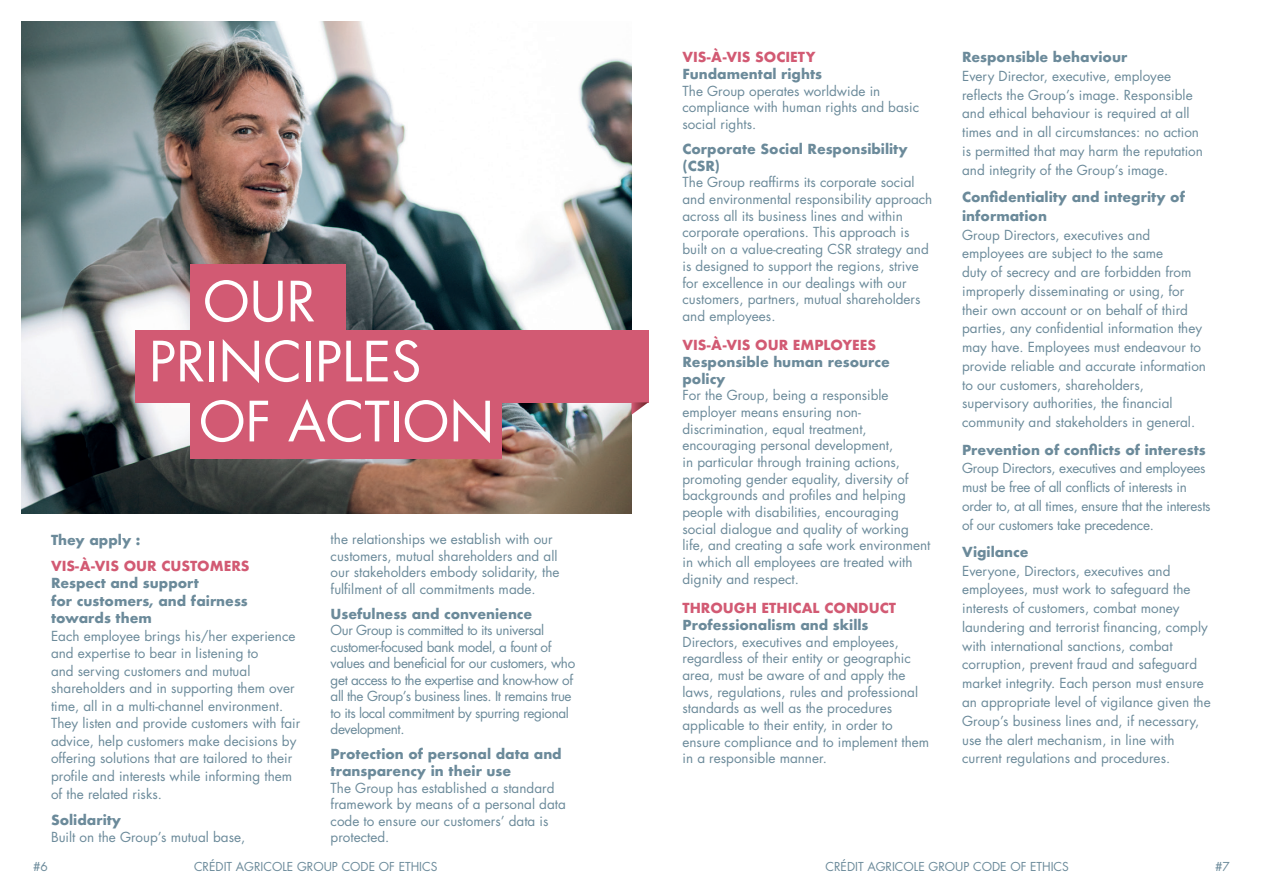
<style>
.page{position:relative;width:1263px;height:893px;background:#fff}
.page>*{position:absolute;margin:0;border:0;box-sizing:border-box;transform-origin:0 0}
.t1{font:54px "Futura";color:#fff}
.t2{font:13.5px/16.6px "Futura";color:#6b8a9a}
.t3{font:700 13.5px/16.6px "Futura";color:#6b8a9a}
.t4{font:13.5px/16.5px "Futura";letter-spacing:-.03em;color:#6b8a9a}
.t5{font:13.5px/18.8px "Futura";letter-spacing:-.02em;color:#6b8a9a}
.t6{font:700 13.5px "Futura";color:#d25a73}
.t7{font:12px "Futura";color:#6b8a9a}
</style>
<div class="page">
<img style="left:21px;top:21px;width:610px;height:492px">
<div style="left:135px;top:330px;width:513px;height:72px;background:#d25a73"></div>
<div style="left:190px;top:264px;width:155px;height:73px;background:#d25a73"></div>
<div style="left:190px;top:386px;width:312px;height:72px;background:#d25a73"></div>
<svg style="left:631px;top:402px;width:17px;height:13px"></svg>
<h1 class="t1" style="left:203px;top:267px;width:114px">OUR</h1>
<h1 class="t1" style="left:149px;top:327px;width:274px">PRINCIPLES</h1>
<h1 class="t1" style="left:199px;top:387px;width:297px">OF ACTION</h1>
<p class="t3" style="left:51px;top:531px;width:91px">They apply :</p>
<p class="t6" style="left:51px;top:556px;width:200px">VIS-À-VIS OUR CUSTOMERS</p>
<p class="t3" style="left:51px;top:574px;width:198px;line-height:17.5px">Respect and support<br>for customers, and fairness towards them</p>
<p class="t2" style="left:51px;top:627px;width:251px;line-height:17.5px">Each employee brings his/her experience and expertise to bear in listening to<br>and serving customers and mutual shareholders and in supporting them over time, all in a multi-channel environment.<br>They listen and provide customers with fair advice, help customers make decisions by offering solutions that are tailored to their profile and interests while informing them of the related risks.</p>
<p class="t3" style="left:51px;top:811px;width:72px">Solidarity</p>
<p class="t2" style="left:51px;top:829px;width:196px">Built on the Group’s mutual base,</p>
<p class="t2" style="left:331px;top:531px;width:230px">the relationships we establish with our customers, mutual shareholders and all our stakeholders embody solidarity, the fulfilment of all commitments made.</p>
<p class="t3" style="left:331px;top:605px;width:203px">Usefulness and convenience</p>
<p class="t4" style="left:331px;top:622px;width:246px">Our Group is committed to its universal customer-focused bank model, a fount of values and beneficial for our customers, who get access to the expertise and know-how of all the Group’s business lines. It remains true to its local commitment by spurring regional development.</p>
<p class="t3" style="left:331px;top:746px;width:233px">Protection of personal data and transparency in their use</p>
<p class="t2" style="left:331px;top:779px;width:237px">The Group has established a standard framework by means of a personal data code to ensure our customers’ data is protected.</p>
<p class="t6" style="left:682px;top:47px;width:134px">VIS-À-VIS SOCIETY</p>
<p class="t3" style="left:682px;top:65px;width:141px">Fundamental rights</p>
<p class="t2" style="left:682px;top:82px;width:238px">The Group operates worldwide in compliance with human rights and basic social rights.</p>
<p class="t3" style="left:682px;top:141px;width:227px">Corporate Social Responsibility (CSR)</p>
<p class="t2" style="left:682px;top:174px;width:251px">The Group reaffirms its corporate social and environmental responsibility approach across all its business lines and within corporate operations. This approach is built on a value-creating CSR strategy and is designed to support the regions, strive for excellence in our dealings with our customers, partners, mutual shareholders and employees.</p>
<p class="t6" style="left:682px;top:335px;width:195px">VIS-À-VIS OUR EMPLOYEES</p>
<p class="t3" style="left:682px;top:354px;width:209px">Responsible human resource policy</p>
<p class="t2" style="left:682px;top:387px;width:249px">For the Group, being a responsible employer means ensuring non&shy;discrimination, equal treatment, encouraging personal development,<br>in particular through training actions, promoting gender equality, diversity of backgrounds and profiles and helping people with disabilities, encouraging social dialogue and quality of working life, and creating a safe work environment in which all employees are treated with dignity and respect.</p>
<p class="t6" style="left:682px;top:598px;width:215px">THROUGH ETHICAL CONDUCT</p>
<p class="t3" style="left:682px;top:616px;width:187px">Professionalism and skills</p>
<p class="t2" style="left:682px;top:633px;width:248px">Directors, executives and employees, regardless of their entity or geographic area, must be aware of and apply the laws, regulations, rules and professional standards as well as the procedures applicable to their entity, in order to ensure compliance and to implement them in a responsible manner.</p>
<p class="t3" style="left:962px;top:49px;width:167px">Responsible behaviour</p>
<p class="t2" style="left:962px;top:67px;width:242px;line-height:18.8px">Every Director, executive, employee reflects the Group’s image. Responsible and ethical behaviour is required at all times and in all circumstances: no action is permitted that may harm the reputation and integrity of the Group’s image.</p>
<p class="t3" style="left:962px;top:188px;width:224px;line-height:18.8px">Confidentiality and integrity of information</p>
<p class="t2" style="left:962px;top:225px;width:245px;line-height:18.8px">Group Directors, executives and employees are subject to the same<br>duty of secrecy and are forbidden from improperly disseminating or using, for their own account or on behalf of third parties, any confidential information they may have. Employees must endeavour to provide reliable and accurate information to our customers, shareholders, supervisory authorities, the financial community and stakeholders in general.</p>
<p class="t3" style="left:962px;top:441px;width:245px">Prevention of conflicts of interests</p>
<p class="t5" style="left:962px;top:459px;width:250px">Group Directors, executives and employees must be free of all conflicts of interests in order to, at all times, ensure that the interests of our customers take precedence.</p>
<p class="t3" style="left:962px;top:543px;width:68px">Vigilance</p>
<p class="t2" style="left:962px;top:561px;width:250px;line-height:18.8px">Everyone, Directors, executives and employees, must work to safeguard the interests of customers, combat money laundering and terrorist financing, comply with international sanctions, combat corruption, prevent fraud and safeguard market integrity. Each person must ensure an appropriate level of vigilance given the Group’s business lines and, if necessary, use the alert mechanism, in line with current regulations and procedures.</p>
<p class="t7" style="left:33px;top:859px;width:16px">#6</p>
<p class="t7" style="left:194px;top:859px;width:245px">CRÉDIT AGRICOLE GROUP CODE OF ETHICS</p>
<p class="t7" style="left:825px;top:859px;width:245px">CRÉDIT AGRICOLE GROUP CODE OF ETHICS</p>
<p class="t7" style="left:1215px;top:859px;width:16px">#7</p>
</div>
